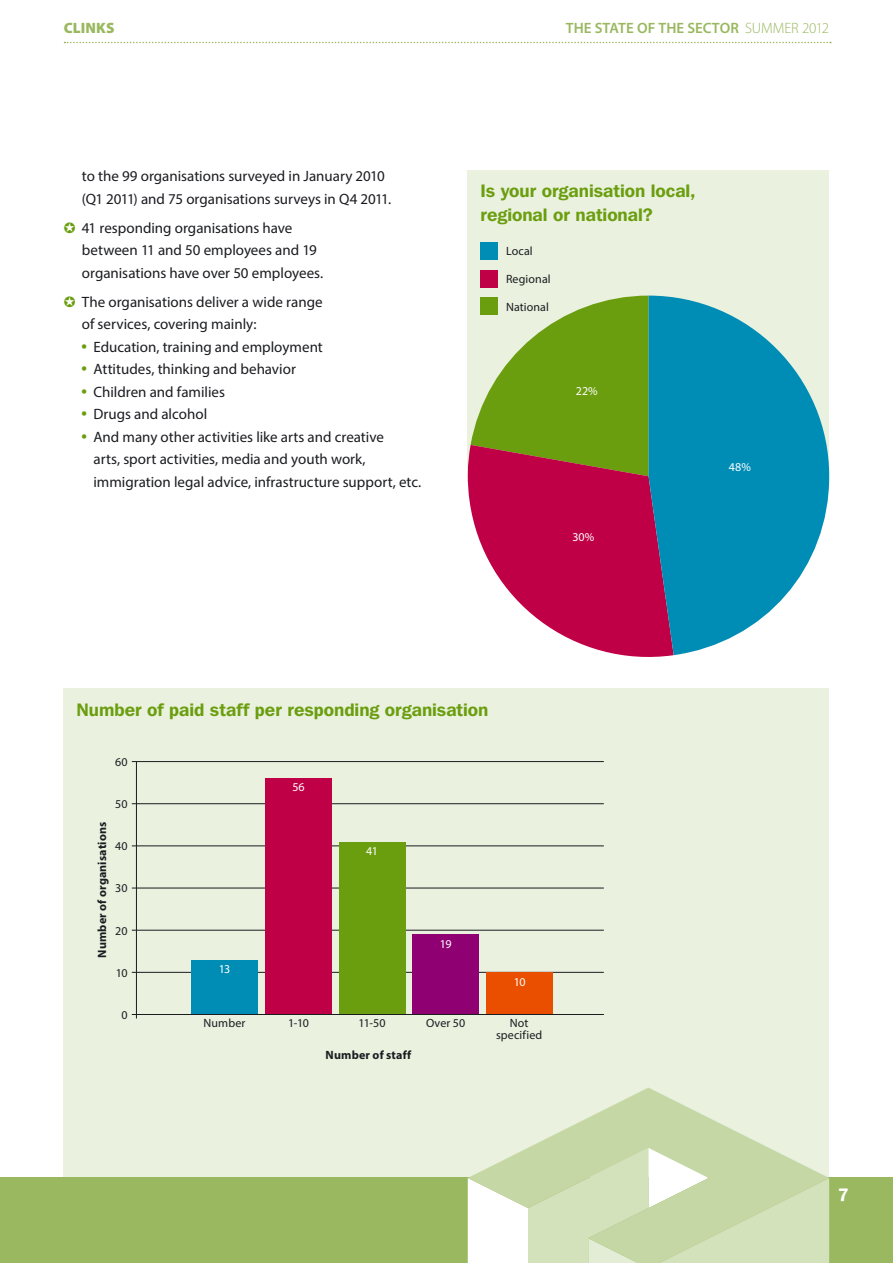
<style>
.page{position:relative;width:893px;height:1263px;background:#fff}
.page>*{position:absolute;margin:0;border:0;box-sizing:border-box;transform-origin:0 0}
.t1{font:600 18px/24px "Franklin Gothic IT Cby BT";color:#6b9e0f}
.t2{font:600 18px "Franklin Gothic IT Cby BT";color:#fff}
.t3{font:15px/22.5px "Myriad Pro";color:#1b1c20}
.t4{font:600 15px "Myriad Pro";letter-spacing:.005em;color:#99b85f}
.t5{font:900 15px "Myriad Pro";letter-spacing:.01em;color:#99b85f}
.t6{font:12px/12px "Myriad Pro";letter-spacing:.01em;color:#1b1c20;text-align:center}
.t7{font:700 12px "Myriad Pro";letter-spacing:.015em;color:#1b1c20}
.t8{font:12px "Myriad Pro";letter-spacing:-.015em;color:#fff}
.s1{font-weight:300}
.s2{color:#6b9e0f}
</style>
<div class="page">
<svg style="left:65px;top:42px;width:766px;height:1px"></svg>
<div style="left:64px;top:689px;width:765px;height:489px;background:#eaf1df"></div>
<div style="left:0;top:1178px;width:893px;height:85px;background:#99b85f"></div>
<svg style="left:468px;top:1087px;width:361px;height:176px"></svg>
<div style="left:468px;top:170px;width:361px;height:306px;background:#eaf1df"></div>
<div style="left:480px;top:242px;width:17px;height:17px;background:#008db5"></div>
<div style="left:480px;top:270px;width:17px;height:17px;background:#c00046"></div>
<svg style="left:471px;top:296px;width:177px;height:149px"></svg>
<svg style="left:467px;top:445px;width:207px;height:212px;fill:#c00046"></svg>
<svg style="left:648px;top:296px;width:181px;height:359px;fill:#008db5"></svg>
<hr style="left:136px;top:761px;width:1px;height:257px;background:#1b1c20">
<hr style="left:132px;top:972px;width:472px;height:1px;background:#1b1c20">
<hr style="left:132px;top:930px;width:472px;height:1px;background:#1b1c20">
<hr style="left:132px;top:888px;width:472px;height:1px;background:#1b1c20">
<hr style="left:132px;top:845px;width:472px;height:1px;background:#1b1c20">
<hr style="left:132px;top:803px;width:472px;height:1px;background:#1b1c20">
<hr style="left:132px;top:761px;width:472px;height:1px;background:#1b1c20">
<div style="left:486px;top:972px;width:67px;height:42px;background:#ea4f00"></div>
<div style="left:413px;top:934px;width:66px;height:80px;background:#8f0072"></div>
<div style="left:339px;top:842px;width:66px;height:172px;background:#6b9e0f"></div>
<div style="left:265px;top:778px;width:66px;height:236px;background:#c00046"></div>
<div style="left:191px;top:960px;width:67px;height:54px;background:#008db5"></div>
<hr style="left:132px;top:1014px;width:472px;height:1px;background:#1b1c20">
<p class="t5" style="left:64px;top:17px;width:52px">CLINKS</p>
<p class="t4" style="left:566px;top:18px;width:265px">THE STATE OF THE SECTOR <span class="s1">SUMMER 2012</span></p>
<p class="t3" style="left:82px;top:165px;width:311px">to the 99 organisations surveyed in January 2010 (Q1 2011) and 75 organisations surveys in Q4 2011.</p>
<p class="t3" style="left:82px;top:216px;width:243px;text-indent:-18px"><span class="s2">✪</span> 41 responding organisations have between 11 and 50 employees and 19 organisations have over 50 employees.</p>
<p class="t3" style="left:82px;top:290px;width:242px;text-indent:-18px"><span class="s2">✪</span> The organisations deliver a wide range of services, covering mainly:</p>
<p class="t3" style="left:81px;top:335px;width:244px"><span class="s2">•</span> Education, training and employment</p>
<p class="t3" style="left:81px;top:358px;width:217px"><span class="s2">•</span> Attitudes, thinking and behavior</p>
<p class="t3" style="left:81px;top:380px;width:146px"><span class="s2">•</span> Children and families</p>
<p class="t3" style="left:81px;top:403px;width:128px"><span class="s2">•</span> Drugs and alcohol</p>
<p class="t3" style="left:93px;top:425px;width:329px;text-indent:-13px"><span class="s2">•</span> And many other activities like arts and creative<br>arts, sport activities, media and youth work, immigration legal advice, infrastructure support, etc.</p>
<p class="t1" style="left:480px;top:179px;width:217px">Is your organisation local, regional or national?</p>
<p class="t6" style="left:506px;top:245px;width:28px">Local</p>
<p class="t6" style="left:506px;top:273px;width:46px">Regional</p>
<p class="t6" style="left:506px;top:300px;width:44px">National</p>
<p class="t8" style="left:576px;top:383px;width:23px">22%</p>
<p class="t8" style="left:572px;top:529px;width:24px">30%</p>
<p class="t8" style="left:729px;top:460px;width:24px">48%</p>
<p class="t1" style="left:77px;top:697px;width:413px">Number of paid staff per responding organisation</p>
<p class="t6" style="left:115px;top:756px;width:14px">60</p>
<p class="t6" style="left:115px;top:798px;width:14px">50</p>
<p class="t6" style="left:115px;top:840px;width:14px">40</p>
<p class="t6" style="left:115px;top:882px;width:14px">30</p>
<p class="t6" style="left:115px;top:924px;width:14px">20</p>
<p class="t6" style="left:116px;top:966px;width:13px">10</p>
<p class="t6" style="left:121px;top:1009px;width:8px">0</p>
<p class="t7" style="left:94px;top:958px;width:138px;rotate:-90deg">Number of organisations</p>
<p class="t8" style="left:219px;top:962px;width:13px">13</p>
<p class="t8" style="left:292px;top:780px;width:14px">56</p>
<p class="t8" style="left:366px;top:844px;width:13px">41</p>
<p class="t8" style="left:440px;top:936px;width:13px">19</p>
<p class="t8" style="left:514px;top:974px;width:13px">10</p>
<p class="t6" style="left:204px;top:1017px;width:43px">Number</p>
<p class="t6" style="left:288px;top:1017px;width:22px">1-10</p>
<p class="t6" style="left:359px;top:1017px;width:28px">11-50</p>
<p class="t6" style="left:426px;top:1017px;width:41px">Over 50</p>
<p class="t6" style="left:496px;top:1017px;width:48px">Not specified</p>
<p class="t7" style="left:326px;top:1047px;width:87px">Number of staff</p>
<p class="t2" style="left:838px;top:1183px;width:12px">7</p>
</div>
